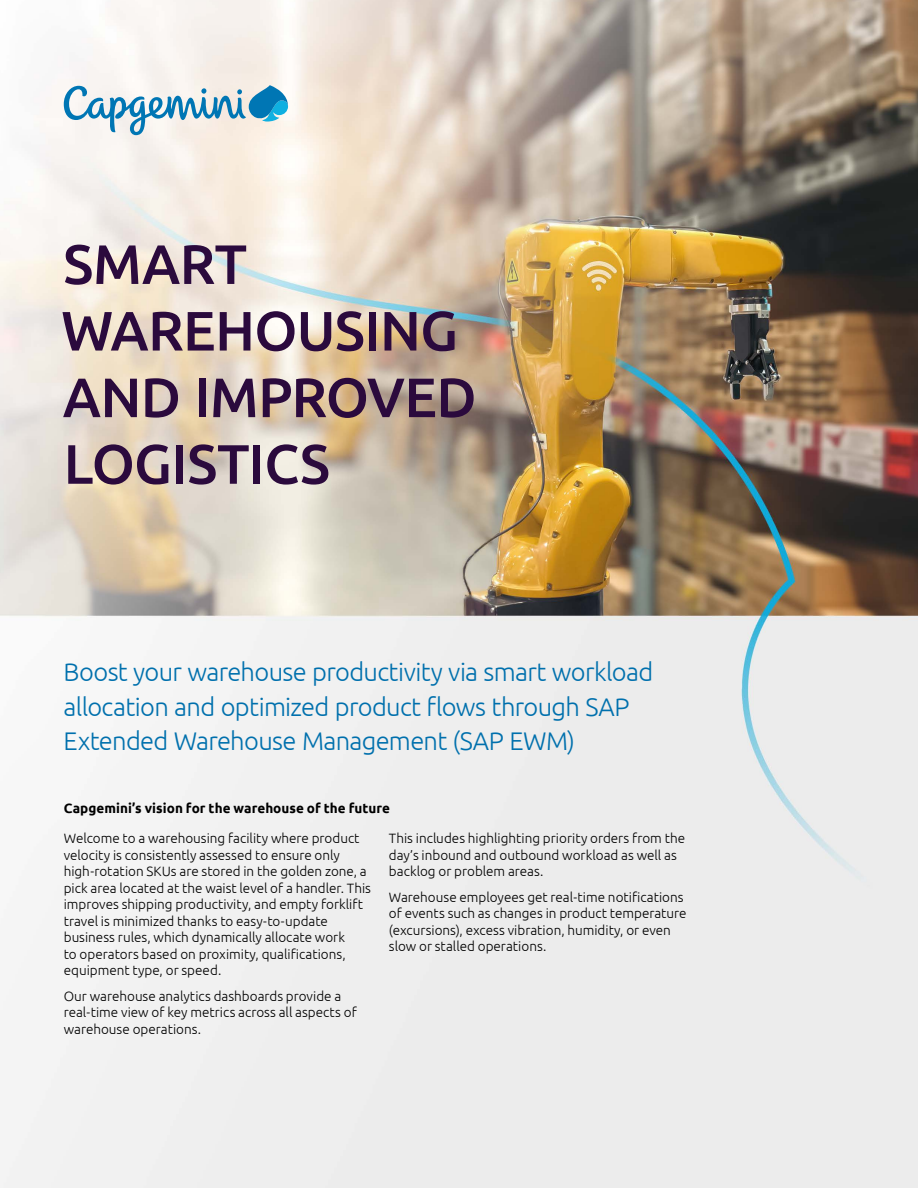
<style>
.page{position:relative;width:918px;height:1188px;background:#fff}
.page>*{position:absolute;margin:0;border:0;box-sizing:border-box;transform-origin:0 0}
.t1{font:500 55.5px/66.6px "Ubuntu";letter-spacing:-.01em;color:#2b0a3d}
.t2{font:300 25.5px/34.5px "Ubuntu";letter-spacing:-.025em;color:#0070ad}
.t3{font:300 13.5px/16.5px "Ubuntu";color:#000}
.t4{font:700 13.5px "Ubuntu";letter-spacing:.005em;color:#000}
</style>
<div class="page">
<img style="left:0;top:0;width:918px;height:1188px">
<svg style="left:64px;top:85px;width:224px;height:50px"></svg>
<h1 class="t1" style="left:61px;top:229px;width:417px">SMART<br>WAREHOUSING<br>AND IMPROVED<br>LOGISTICS</h1>
<h2 class="t2" style="left:64px;top:654px;width:591px">Boost your warehouse productivity via smart workload allocation and optimized product flows through SAP<br>Extended Warehouse Management (SAP EWM)</h2>
<p class="t4" style="left:64px;top:800px;width:328px">Capgemini’s vision for the warehouse of the future</p>
<p class="t3" style="left:64px;top:830px;width:309px">Welcome to a warehousing facility where product velocity is consistently assessed to ensure only high-rotation SKUs are stored in the golden zone, a pick area located at the waist level of a handler. This improves shipping productivity, and empty forklift travel is minimized thanks to easy-to-update business rules, which dynamically allocate work<br>to operators based on proximity, qualifications, equipment type, or speed.</p>
<p class="t3" style="left:64px;top:988px;width:294px">Our warehouse analytics dashboards provide a real-time view of key metrics across all aspects of warehouse operations.</p>
<p class="t3" style="left:389px;top:830px;width:298px">This includes highlighting priority orders from the day’s inbound and outbound workload as well as backlog or problem areas.</p>
<p class="t3" style="left:389px;top:889px;width:299px">Warehouse employees get real-time notifications of events such as changes in product temperature (excursions), excess vibration, humidity, or even slow or stalled operations.</p>
</div>
